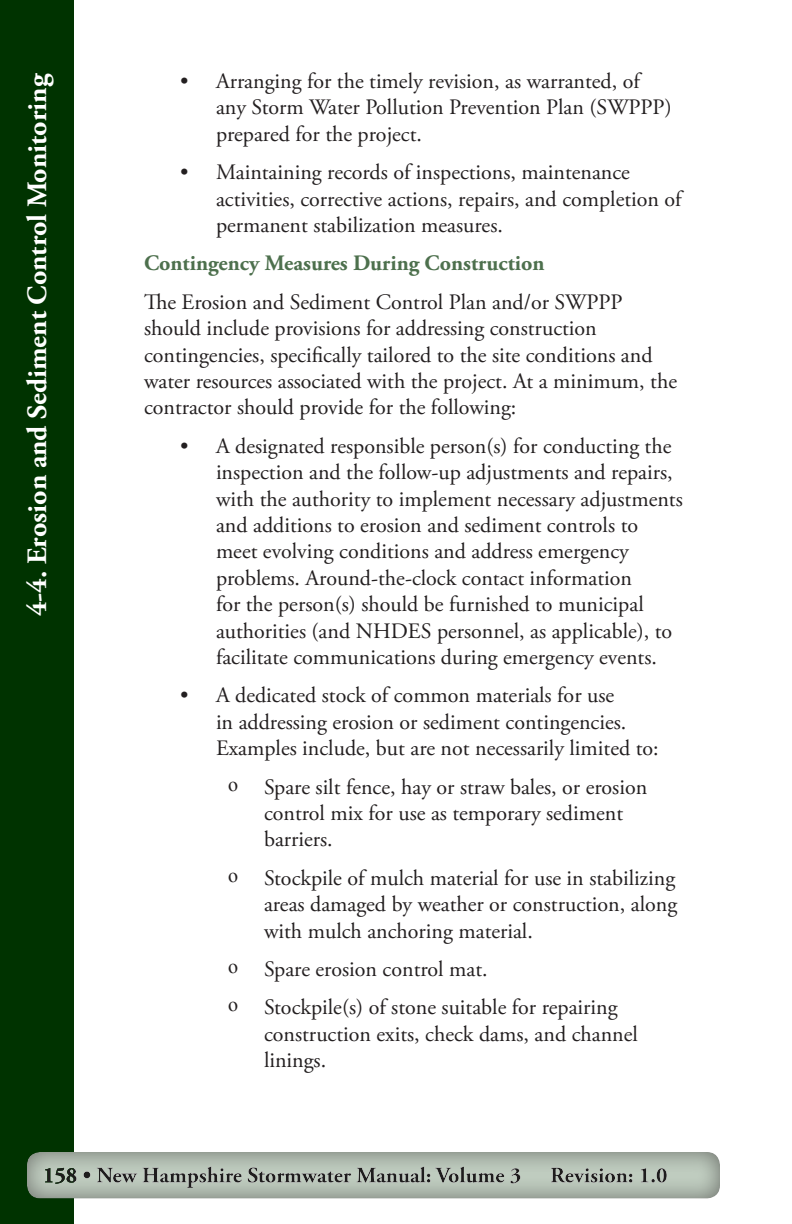
<style>
.page{position:relative;width:792px;height:1224px;background:#fff}
.page>*{position:absolute;margin:0;border:0;box-sizing:border-box;transform-origin:0 0}
.t1{font:700 28px "Adobe Garamond Pro";color:#fff}
.Body___Bullets{font:22px/26.4px "Adobe Garamond Pro";color:#231f20}
.Body___Bullets__open{font:22px/26.4px "Adobe Garamond Pro";color:#231f20}
.Body_Text{font:22px/26.4px "Adobe Garamond Pro";color:#231f20}
.Heading_3{font:700 22px "Adobe Garamond Pro";color:#4d704d}
.s1{font-family:"Times New Roman";font-size:20px}
</style>
<div class="page">
<div style="left:1px;top:1px;width:72px;height:1222px;background:#030"></div>
<div style="left:0;top:0;width:74px;height:1224px;border:2px solid #030"></div>
<div style="left:26px;top:1148px;width:696px;height:52px;background:#231f20;opacity:.56"></div>
<p class="t1" style="left:21px;top:616px;width:544px;rotate:-90deg">4-4. Erosion and Sediment Control Monitoring</p>
<p class="Body___Bullets" style="left:216px;top:69px;width:457px;text-indent:-36px">• Arranging for the timely revision, as warranted, of any Storm Water Pollution Prevention Plan (SWPPP) prepared for the project.</p>
<p class="Body___Bullets" style="left:216px;top:160px;width:467px;text-indent:-36px">• Maintaining records of inspections, maintenance activities, corrective actions, repairs, and completion of permanent stabilization measures.</p>
<p class="Heading_3" style="left:144px;top:251px;width:402px">Contingency Measures During Construction</p>
<p class="Body_Text" style="left:144px;top:289px;width:535px">The Erosion and Sediment Control Plan and/or SWPPP should include provisions for addressing construction contingencies, specifically tailored to the site conditions and water resources associated with the project. At a minimum, the contractor should provide for the following:</p>
<p class="Body___Bullets" style="left:216px;top:433px;width:468px;text-indent:-36px">• A designated responsible person(s) for conducting the inspection and the follow-up adjustments and repairs, with the authority to implement necessary adjustments and additions to erosion and sediment controls to meet evolving conditions and address emergency problems. Around-the-clock contact information<br>for the person(s) should be furnished to municipal authorities (and NHDES personnel, as applicable), to facilitate communications during emergency events.</p>
<p class="Body___Bullets" style="left:216px;top:683px;width:444px;text-indent:-36px">• A dedicated stock of common materials for use<br>in addressing erosion or sediment contingencies.<br>Examples include, but are not necessarily limited to:</p>
<p class="Body___Bullets__open" style="left:264px;top:774px;width:385px;text-indent:-36px"><span class="s1">o</span> Spare silt fence, hay or straw bales, or erosion control mix for use as temporary sediment barriers.</p>
<p class="Body___Bullets__open" style="left:264px;top:865px;width:415px;text-align:justify;text-indent:-36px"><span class="s1">o</span> Stockpile of mulch material for use in stabilizing areas damaged by weather or construction, along with mulch anchoring material.</p>
<p class="Body___Bullets__open" style="left:228px;top:957px;width:261px"><span class="s1">o</span> Spare erosion control mat.</p>
<p class="Body___Bullets__open" style="left:264px;top:995px;width:375px;text-indent:-36px"><span class="s1">o</span> Stockpile(s) of stone suitable for repairing construction exits, check dams, and channel linings.</p>
</div>
